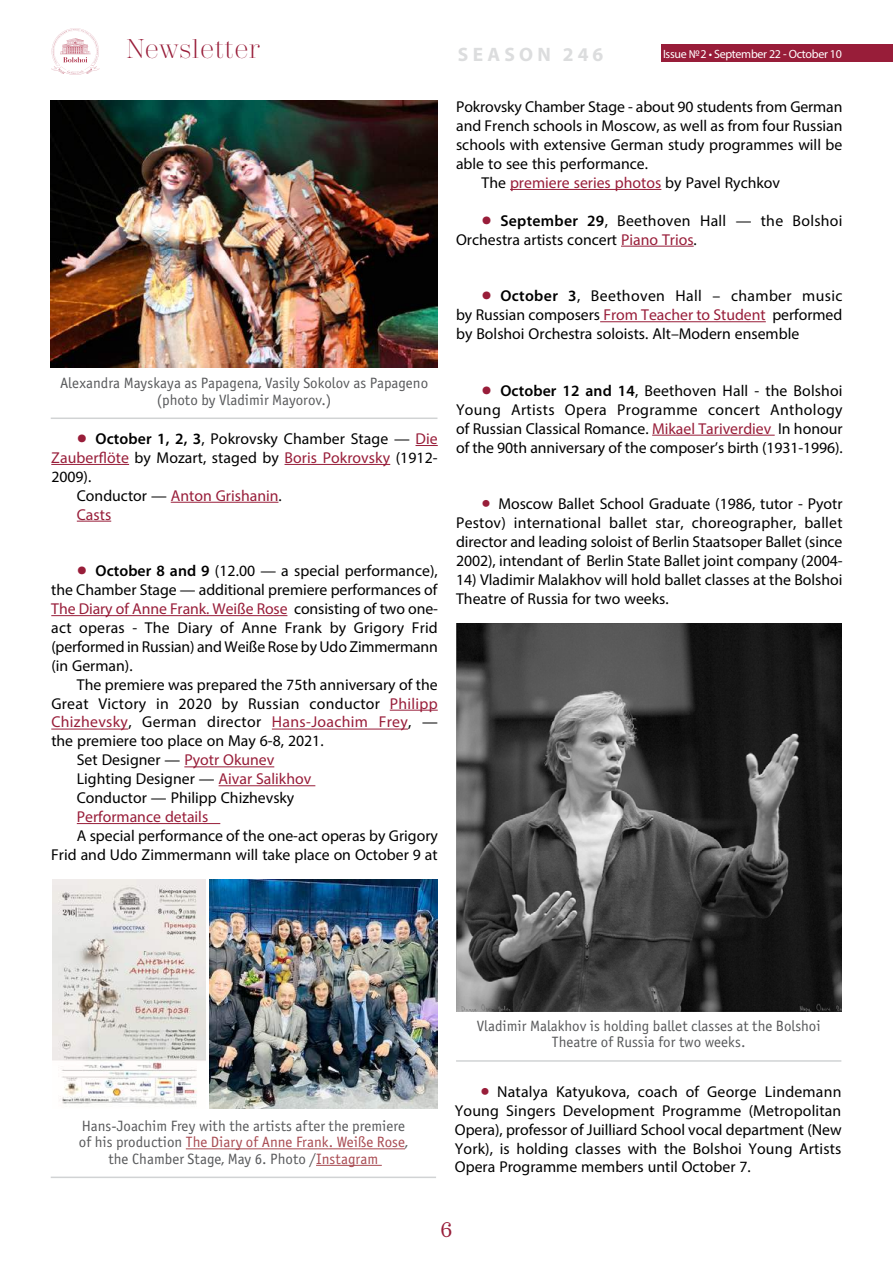
<style>
.page{position:relative;width:893px;height:1263px;background:#fff}
.page>*{position:absolute;margin:0;border:0;box-sizing:border-box;transform-origin:0 0}
.t1{font:300 27px "Trivia Serif";color:#981d39}
.t2{font:21px "Trivia Serif 10 Demo";color:#981d39}
.t3{font:700 19.5px "Myriad Pro";letter-spacing:.22em;color:#dcddde}
.t4{font:15.75px/18.9px "Myriad Pro";color:#000;text-align:justify}
.t5{font:15.75px "Myriad Pro";color:#981d39}
.t6{font:15.75px "Myriad Pro";letter-spacing:.02em;color:#000}
.t7{font:15.75px "Myriad Pro";letter-spacing:.02em;color:#981d39}
.t8{font:15px/16.5px "Officina Sans Book ITC";color:#58595b;text-align:center}
.t9{font:12px "Myriad Pro";letter-spacing:-.025em;color:#fff}
.s1{color:#000}
.s2{font-weight:600;font-size:33px;color:#981d39}
.s3{font-weight:600}
.s4{color:#981d39}
.s5{font-size:33px;color:#981d39}
.s6{color:#a84a51}
</style>
<div class="page">
<div style="left:661px;top:45px;width:232px;height:17px;background:#981d39"></div>
<svg style="left:51px;top:28px;width:49px;height:47px"></svg>
<svg style="left:415px;top:445px;width:23px;height:1px"></svg>
<hr style="left:51px;top:464px;width:78px;height:1px;background:#981d39">
<hr style="left:285px;top:464px;width:105px;height:1px;background:#981d39">
<hr style="left:171px;top:502px;width:107px;height:1px;background:#981d39">
<hr style="left:77px;top:521px;width:34px;height:1px;background:#981d39">
<hr style="left:51px;top:615px;width:236px;height:1px;background:#981d39">
<hr style="left:390px;top:710px;width:48px;height:1px;background:#981d39">
<hr style="left:51px;top:729px;width:77px;height:1px;background:#981d39">
<hr style="left:272px;top:729px;width:136px;height:1px;background:#981d39">
<hr style="left:184px;top:766px;width:90px;height:1px;background:#981d39">
<hr style="left:219px;top:785px;width:96px;height:1px;background:#981d39">
<hr style="left:77px;top:823px;width:143px;height:1px;background:#981d39">
<img style="left:51px;top:100px;width:387px;height:267px">
<hr style="left:51px;top:417px;width:386px;height:2px;background:#d1d3d4">
<img style="left:52px;top:879px;width:153px;height:226px">
<img style="left:209px;top:880px;width:229px;height:228px">
<hr style="left:186px;top:1148px;width:219px;height:1px;background:#a84a51">
<hr style="left:51px;top:1176px;width:385px;height:2px;background:#d1d3d4">
<hr style="left:316px;top:1165px;width:66px;height:1px;background:#a84a51">
<hr style="left:510px;top:189px;width:151px;height:1px;background:#981d39">
<hr style="left:621px;top:246px;width:73px;height:1px;background:#981d39">
<hr style="left:600px;top:321px;width:166px;height:1px;background:#981d39">
<hr style="left:652px;top:435px;width:123px;height:1px;background:#981d39">
<img style="left:457px;top:623px;width:384px;height:388px">
<hr style="left:456px;top:1060px;width:385px;height:2px;background:#d1d3d4">
<h1 class="t1" style="left:126px;top:35px;width:135px">Newsletter</h1>
<p class="t9" style="left:663px;top:46px;width:180px">Issue №2 • September 22 - October 10</p>
<p class="t3" style="left:458px;top:41px;width:147px">SEASON 246</p>
<p class="t4" style="left:456px;top:97px;width:388px">Pokrovsky Chamber Stage - about 90 students from German</p>
<p class="t4" style="left:456px;top:116px;width:388px">and French schools in Moscow, as well as from four Russian</p>
<p class="t4" style="left:456px;top:135px;width:388px">schools with extensive German study programmes will be</p>
<p class="t4" style="left:456px;top:154px;width:193px">able to see this performance.</p>
<p class="t5" style="left:481px;top:173px;width:300px"><span class="s1">The</span> premiere series photos <span class="s1">by Pavel Rychkov</span></p>
<p class="t4" style="left:456px;top:211px;width:388px;text-indent:25px"><span class="s2">•</span> <span class="s3">September 29</span>, Beethoven Hall — the Bolshoi<br>Orchestra artists concert <span class="s4">Piano Trios</span>.</p>
<p class="t8" style="left:60px;top:375px;width:370px">Alexandra Mayskaya as Papagena, Vasily Sokolov as Papageno (photo by Vladimir Mayorov.)</p>
<p class="t4" style="left:77px;top:429px;width:362px"><span class="s2">•</span> <span class="s3">October 1, 2, 3</span>, Pokrovsky Chamber Stage — <span class="s4">Die</span></p>
<p class="t5" style="left:51px;top:448px;width:388px">Zauberflöte <span class="s1">by Mozart, staged by</span> Boris Pokrovsky <span class="s1">(1912-</span></p>
<p class="t4" style="left:51px;top:467px;width:42px">2009).</p>
<p class="t5" style="left:77px;top:486px;width:206px"><span class="s1">Conductor —</span> Anton Grishanin<span class="s1">.</span></p>
<p class="t5" style="left:77px;top:505px;width:36px">Casts</p>
<p class="t4" style="left:51px;top:561px;width:388px;text-indent:25px"><span class="s2">•</span> <span class="s3">October 8 and 9</span> (12.00 — a special performance), the Chamber Stage — additional premiere performances of <span class="s4">The Diary of Anne Frank. Weiße Rose</span> consisting of two one&shy;act operas - The Diary of Anne Frank by Grigory Frid (performed in Russian) and Weiße Rose by Udo Zimmermann (in German).</p>
<p class="t4" style="left:77px;top:675px;width:362px">The premiere was prepared the 75th anniversary of the</p>
<p class="t6" style="left:51px;top:694px;width:388px">Great Victory in 2020 by Russian conductor <span class="s4">Philipp</span></p>
<p class="t7" style="left:51px;top:712px;width:388px">Chizhevsky<span class="s1">, German director</span> Hans-Joachim Frey<span class="s1">, —</span></p>
<p class="t4" style="left:51px;top:731px;width:274px">the premiere too place on May 6-8, 2021.</p>
<p class="t4" style="left:77px;top:750px;width:199px">Set Designer — <span class="s4">Pyotr Okunev</span></p>
<p class="t4" style="left:77px;top:769px;width:236px">Lighting Designer — <span class="s4">Aivar Salikhov</span></p>
<p class="t4" style="left:77px;top:788px;width:219px">Conductor — Philipp Chizhevsky</p>
<p class="t5" style="left:77px;top:807px;width:133px">Performance details</p>
<p class="t4" style="left:51px;top:826px;width:388px;text-align:right">A special performance of the one-act operas by Grigory<br>Frid and Udo Zimmermann will take place on October 9 at</p>
<p class="t4" style="left:456px;top:286px;width:388px;text-indent:26px"><span class="s2">•</span> <span class="s3">October 3</span>, Beethoven Hall – chamber music by Russian composers <span class="s4">From Teacher to Student</span> performed by Bolshoi Orchestra soloists. Alt–Modern ensemble</p>
<p class="t4" style="left:456px;top:381px;width:388px;text-indent:25px"><span class="s2">•</span> <span class="s3">October 12 and 14</span>, Beethoven Hall - the Bolshoi Young Artists Opera Programme concert Anthology of Russian Classical Romance. <span class="s4">Mikael Tariverdiev</span> In honour of the 90th anniversary of the composer’s birth (1931-1996).</p>
<p class="t4" style="left:456px;top:494px;width:388px;text-indent:25px"><span class="s5">•</span> Moscow Ballet School Graduate (1986, tutor - Pyotr Pestov) international ballet star, choreographer, ballet director and leading soloist of Berlin Staatsoper Ballet (since 2002), intendant of Berlin State Ballet joint company (2004-</p>
<p class="t4" style="left:456px;top:570px;width:388px">14) Vladimir Malakhov will hold ballet classes at the Bolshoi<br>Theatre of Russia for two weeks.</p>
<p class="t8" style="left:79px;top:1117px;width:330px">Hans-Joachim Frey with the artists after the premiere of his production <span class="s6">The Diary of Anne Frank. Weiße Rose</span>, the Chamber Stage, May 6. Photo /<span class="s6">Instagram</span></p>
<p class="t8" style="left:477px;top:1018px;width:345px">Vladimir Malakhov is holding ballet classes at the Bolshoi<br>Theatre of Russia for two weeks.</p>
<p class="t4" style="left:455px;top:1082px;width:388px;text-indent:26px"><span class="s5">•</span> Natalya Katyukova, coach of George Lindemann Young Singers Development Programme (Metropolitan Opera), professor of Juilliard School vocal department (New York), is holding classes with the Bolshoi Young Artists Opera Programme members until October 7.</p>
<h2 class="t2" style="left:440px;top:1217px;width:13px">6</h2>
</div>
